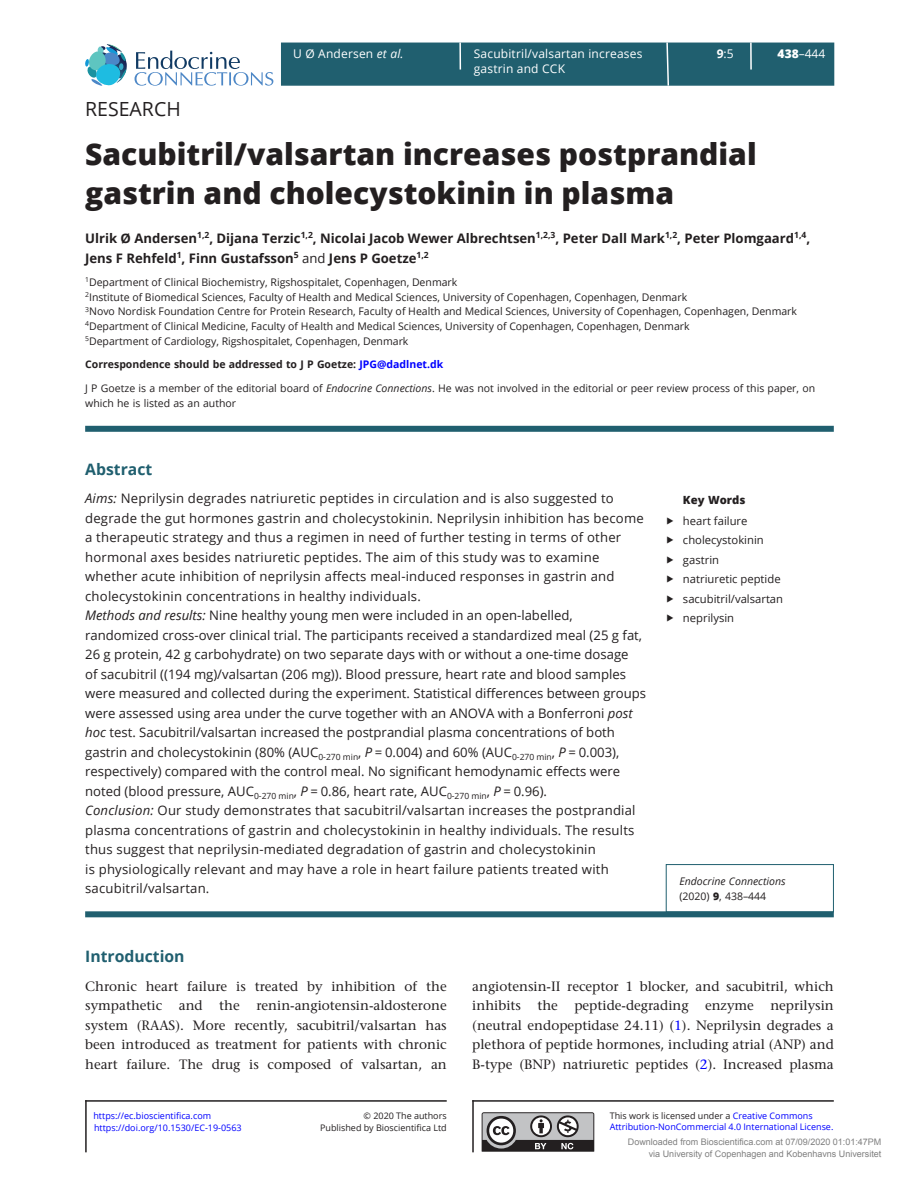
<style>
.page{position:relative;width:919px;height:1187px;background:#fff}
.page>*{position:absolute;margin:0;border:0;box-sizing:border-box;transform-origin:0 0}
.CT{font:800 30px/39px "Open Sans";color:#231f20}
.AT{font:19.5px "Open Sans";color:#231f20}
.H1_Rule{font:700 15.75px "Open Sans";color:#205f6f}
.ABS_H{font:700 15.75px "Open Sans";color:#205f6f}
.TXT{font:500 13.5px/19.5px "Stone Serif Std";color:#231f20;text-align:justify}
.ABS_TXT{font:13.2px/19.5px "Open Sans";color:#231f20}
.ABS_TXT_L{font:13.2px/19.5px "Open Sans";letter-spacing:.015em;color:#231f20}
.AU{font:700 13.2px/19.5px "Open Sans";color:#231f20}
.t1{font:12px "Open Sans";letter-spacing:.015em;color:#fff}
.t2{font:11.25px "Open Sans";color:#231f20}
.Keywords_Head{font:800 11.25px "Open Sans";color:#231f20}
.Address{font:10.5px "Open Sans";color:#231f20}
.FN{font:10.5px/14.7px "Open Sans";color:#231f20}
.Corres{font:700 10.5px "Open Sans";color:#231f20}
.Corres-2{font:italic 10.5px "Open Sans";color:#231f20}
.Corres-3{font:10.5px "Open Sans";color:#231f20}
.t3{font:9px "Open Sans";color:#00f}
.t4{font:9px/12px "Arial";color:#808080;text-align:right}
.t5{font:9px/11.6px "Open Sans";color:#231f20;text-align:right}
.s1{font-style:italic}
.s2{font-weight:700}
.s3{font-weight:800}
.s4{font-weight:400}
.s5{color:#00f}
</style>
<div class="page">
<div style="left:281px;top:43px;width:553px;height:43px;background:#205f6f;border:2px solid #205f6f"></div>
<svg style="left:750px;top:43px;width:1px;height:27px"></svg>
<svg style="left:665px;top:42px;width:4px;height:44px"></svg>
<hr style="left:459px;top:43px;width:2px;height:27px;background:#fff">
<svg style="left:134px;top:51px;width:139px;height:35px"></svg>
<svg style="left:85px;top:44px;width:42px;height:42px"></svg>
<div style="left:85px;top:426px;width:748px;height:6px;background:#205f6f"></div>
<div style="left:85px;top:911px;width:748px;height:6px;background:#205f6f"></div>
<div style="left:665px;top:864px;width:168px;height:48px;border:1px solid #205f6f"></div>
<svg style="left:481px;top:1112px;width:113px;height:39px"></svg>
<hr style="left:472px;top:1100px;width:361px;height:1px;background:#231f20">
<hr style="left:472px;top:1100px;width:1px;height:52px;background:#231f20">
<hr style="left:85px;top:1100px;width:361px;height:1px;background:#231f20">
<hr style="left:85px;top:1100px;width:2px;height:52px;background:#231f20">
<p class="t1" style="left:293px;top:46px;width:112px">U Ø Andersen <span class="s1">et al.</span></p>
<p class="t1" style="left:474px;top:46px;width:170px">Sacubitril/valsartan increases</p>
<p class="t1" style="left:716px;top:46px;width:18px"><span class="s2">9</span>:5</p>
<p class="t1" style="left:777px;top:46px;width:49px"><span class="s3">438</span>–444</p>
<p class="t1" style="left:474px;top:61px;width:93px">gastrin and CCK</p>
<p class="AT" style="left:85px;top:96px;width:97px">RESEARCH</p>
<p class="CT" style="left:85px;top:133px;width:673px">Sacubitril/valsartan increases postprandial gastrin and cholecystokinin in plasma</p>
<p class="AU" style="left:85px;top:228px;width:726px">Ulrik Ø Andersen<sup>1,2</sup>, Dijana Terzic<sup>1,2</sup>, Nicolai Jacob Wewer Albrechtsen<sup>1,2,3</sup>, Peter Dall Mark<sup>1,2</sup>, Peter Plomgaard<sup>1,4</sup>,<br>Jens F Rehfeld<sup>1</sup>, Finn Gustafsson<sup>5</sup> <span class="s4">and</span> Jens P Goetze<sup>1,2</sup></p>
<p class="Address" style="left:85px;top:275px;width:374px"><sup>1</sup>Department of Clinical Biochemistry, Rigshospitalet, Copenhagen, Denmark</p>
<p class="Address" style="left:85px;top:290px;width:603px"><sup>2</sup>Institute of Biomedical Sciences, Faculty of Health and Medical Sciences, University of Copenhagen, Copenhagen, Denmark</p>
<p class="Address" style="left:85px;top:304px;width:713px"><sup>3</sup>Novo Nordisk Foundation Centre for Protein Research, Faculty of Health and Medical Sciences, University of Copenhagen, Copenhagen, Denmark</p>
<p class="Address" style="left:85px;top:319px;width:606px"><sup>4</sup>Department of Clinical Medicine, Faculty of Health and Medical Sciences, University of Copenhagen, Copenhagen, Denmark</p>
<p class="Address" style="left:85px;top:333px;width:325px"><sup>5</sup>Department of Cardiology, Rigshospitalet, Copenhagen, Denmark</p>
<p class="Corres" style="left:85px;top:357px;width:359px">Correspondence should be addressed to J P Goetze: <span class="s5">JPG@dadlnet.dk</span></p>
<p class="FN" style="left:85px;top:381px;width:731px">J P Goetze is a member of the editorial board of <span class="s1">Endocrine Connections</span>. He was not involved in the editorial or peer review process of this paper, on which he is listed as an author</p>
<p class="ABS_H" style="left:85px;top:457px;width:69px">Abstract</p>
<p class="ABS_TXT" style="left:85px;top:488px;width:560px"><span class="s1">Aims:</span> Neprilysin degrades natriuretic peptides in circulation and is also suggested to degrade the gut hormones gastrin and cholecystokinin. Neprilysin inhibition has become a therapeutic strategy and thus a regimen in need of further testing in terms of other hormonal axes besides natriuretic peptides. The aim of this study was to examine whether acute inhibition of neprilysin affects meal-induced responses in gastrin and cholecystokinin concentrations in healthy individuals.</p>
<p class="ABS_TXT" style="left:85px;top:605px;width:562px"><span class="s1">Methods and results:</span> Nine healthy young men were included in an open-labelled, randomized cross-over clinical trial. The participants received a standardized meal (25 g fat, 26 g protein, 42 g carbohydrate) on two separate days with or without a one-time dosage<br>of sacubitril ((194 mg)/valsartan (206 mg)). Blood pressure, heart rate and blood samples were measured and collected during the experiment. Statistical differences between groups were assessed using area under the curve together with an ANOVA with a Bonferroni <span class="s1">post hoc</span> test. Sacubitril/valsartan increased the postprandial plasma concentrations of both gastrin and cholecystokinin (80% (AUC<sub>0-270</sub> <sub>min</sub>, <span class="s1">P</span> = 0.004) and 60% (AUC<sub>0-270</sub> <sub>min</sub>, <span class="s1">P</span> = 0.003), respectively) compared with the control meal. No significant hemodynamic effects were noted (blood pressure, AUC<sub>0-270</sub> <sub>min</sub>, <span class="s1">P</span> = 0.86, heart rate, AUC<sub>0-270</sub> <sub>min</sub>, <span class="s1">P</span> = 0.96).</p>
<p class="ABS_TXT_L" style="left:85px;top:800px;width:552px"><span class="s1">Conclusion:</span> Our study demonstrates that sacubitril/valsartan increases the postprandial plasma concentrations of gastrin and cholecystokinin in healthy individuals. The results thus suggest that neprilysin-mediated degradation of gastrin and cholecystokinin<br>is physiologically relevant and may have a role in heart failure patients treated with sacubitril/valsartan.</p>
<p class="Keywords_Head" style="left:683px;top:491px;width:64px">Key Words</p>
<p class="t2" style="left:683px;top:513px;width:66px">heart failure</p>
<p class="t2" style="left:683px;top:532px;width:82px">cholecystokinin</p>
<p class="t2" style="left:683px;top:552px;width:38px">gastrin</p>
<p class="t2" style="left:683px;top:571px;width:99px">natriuretic peptide</p>
<p class="t2" style="left:683px;top:591px;width:102px">sacubitril/valsartan</p>
<p class="t2" style="left:683px;top:610px;width:53px">neprilysin</p>
<p class="Corres-2" style="left:679px;top:873px;width:108px">Endocrine Connections</p>
<p class="Corres-3" style="left:679px;top:888px;width:88px">(2020) <span class="s3">9</span>, 438–444</p>
<p class="H1_Rule" style="left:85px;top:944px;width:101px">Introduction</p>
<p class="TXT" style="left:85px;top:976px;width:363px">Chronic heart failure is treated by inhibition of the sympathetic and the renin-angiotensin-aldosterone system (RAAS). More recently, sacubitril/valsartan has been introduced as treatment for patients with chronic heart failure. The drug is composed of valsartan, an</p>
<p class="TXT" style="left:472px;top:976px;width:363px">angiotensin-II receptor 1 blocker, and sacubitril, which inhibits the peptide-degrading enzyme neprilysin (neutral endopeptidase 24.11) (<span class="s5">1</span>). Neprilysin degrades a plethora of peptide hormones, including atrial (ANP) and B-type (BNP) natriuretic peptides (<span class="s5">2</span>). Increased plasma</p>
<p class="t3" style="left:93px;top:1109px;width:119px">https://ec.bioscientifica.com</p>
<p class="t5" style="left:320px;top:1109px;width:128px">© 2020 The authors<br>Published by Bioscientifica Ltd</p>
<p class="t5" style="left:609px;top:1109px;width:204px">This work is licensed under a <span class="s5">Creative Commons</span></p>
<p class="t3" style="left:94px;top:1121px;width:149px">https://doi.org/10.1530/EC-19-0563</p>
<p class="t3" style="left:609px;top:1120px;width:225px">Attribution-NonCommercial 4.0 International License.</p>
<p class="t4" style="left:627px;top:1136px;width:255px">Downloaded from Bioscientifica.com at 07/09/2020 01:01:47PM via University of Copenhagen and Kobenhavns Universitet</p>
</div>
